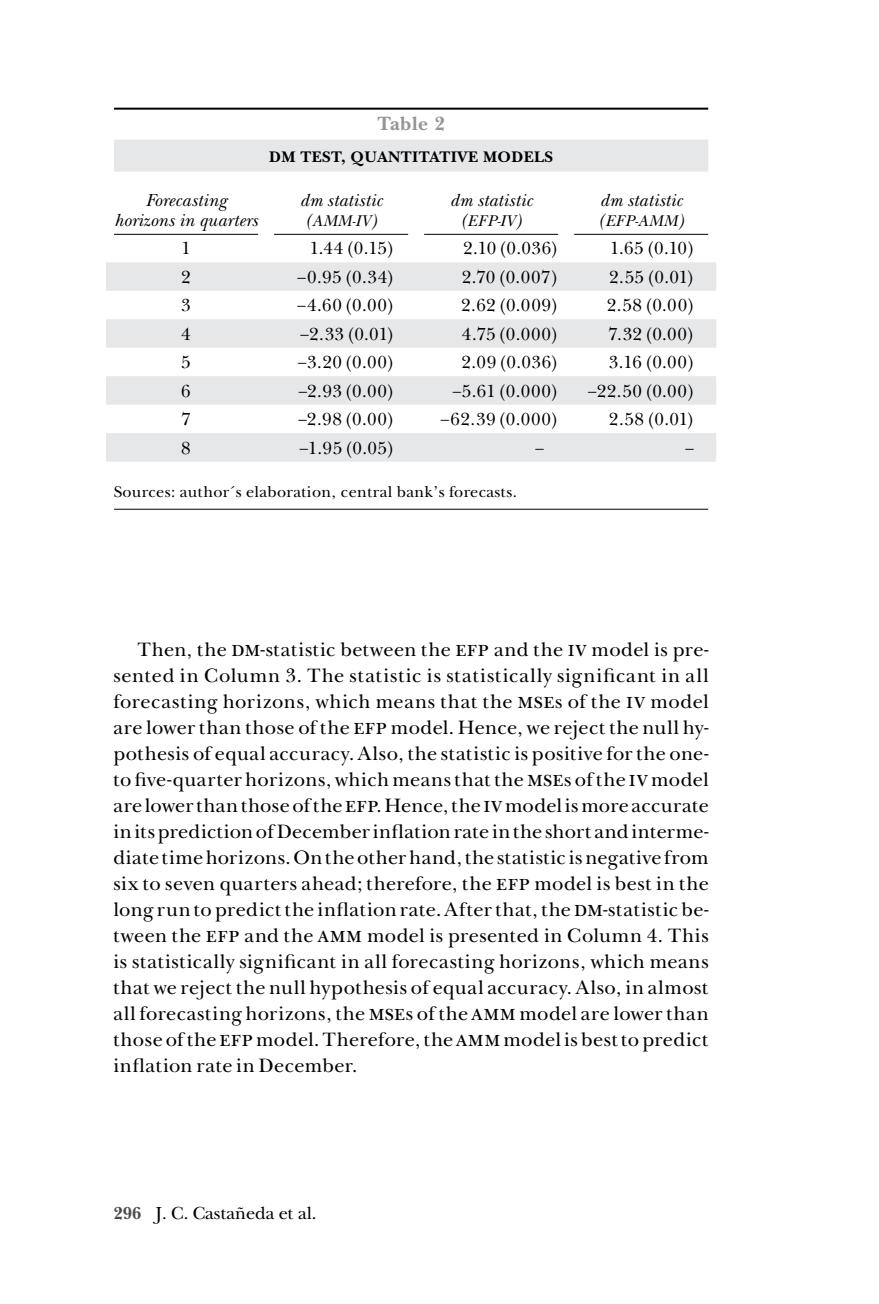
<style>
.page{position:relative;width:879px;height:1304px;background:#fff}
.page>*{position:absolute;margin:0;border:0;box-sizing:border-box;transform-origin:0 0}
.CUERPO_de_texto{font:20px/26px "New Baskerville ITC";letter-spacing:.03em;color:#000001;text-align:justify}
.Cuadro_numero{font:700 20px "New Baskerville Std";color:#939598}
.CUERPO_de_texto-2{font:18px "New Baskerville ITC";letter-spacing:.025em;color:#000001}
.Cuadro_cabezas{font:italic 18px/20px "New Baskerville ITC";letter-spacing:.015em;color:#000001;text-align:center}
.CUERPO_de_texto-3{font:18px "New Baskerville ITC";color:#000001}
.Cuadros_última_línea{font:16px "New Baskerville ITC";letter-spacing:.025em;color:#000001}
.Cuadro_titulo{font:700 16px "New Baskerville Std";letter-spacing:.025em;color:#000001}
.Cuadro_cabezas-2{font:16px "New Baskerville ITC Italic SC990";letter-spacing:.015em;color:#000001}
.s1{font-family:"New Baskerville ITC";font-style:italic;font-size:18px}
.s2{font-size:16.2px}
.s3{font-size:24px}
.s4{font-family:"New Baskerville Std";font-weight:700;color:#4b4c4d}
</style>
<div class="page">
<svg style="left:106px;top:262px;width:610px;height:200px;fill:#e6e7e9"></svg>
<hr style="left:114px;top:108px;width:594px;height:2px;background:#000001">
<div style="left:114px;top:140px;width:594px;height:32px;background:#e6e7e9"></div>
<hr style="left:114px;top:234px;width:144px;height:1px;background:#000001">
<hr style="left:274px;top:234px;width:134px;height:1px;background:#000001">
<hr style="left:424px;top:234px;width:134px;height:1px;background:#000001">
<hr style="left:574px;top:234px;width:134px;height:1px;background:#000001">
<hr style="left:114px;top:509px;width:594px;height:1px;background:#000001">
<p class="Cuadro_numero" style="left:377px;top:111px;width:69px">Table 2</p>
<p class="Cuadro_titulo" style="left:269px;top:147px;width:285px">DM TEST, QUANTITATIVE MODELS</p>
<p class="Cuadro_cabezas" style="left:114px;top:190px;width:145px">Forecasting horizons in quarters</p>
<p class="Cuadro_cabezas" style="left:300px;top:190px;width:84px">dm statistic</p>
<p class="Cuadro_cabezas-2" style="left:305px;top:211px;width:73px"><span class="s1">(</span>AMM<span class="s2">-</span>IV<span class="s1">)</span></p>
<p class="Cuadro_cabezas" style="left:450px;top:190px;width:84px">dm statistic</p>
<p class="Cuadro_cabezas-2" style="left:461px;top:211px;width:62px"><span class="s1">(</span>EFP<span class="s2">-</span>IV<span class="s1">)</span></p>
<p class="Cuadro_cabezas" style="left:600px;top:190px;width:84px">dm statistic</p>
<p class="Cuadro_cabezas-2" style="left:598px;top:211px;width:87px"><span class="s1">(</span>EFP<span class="s2">-</span>AMM<span class="s1">)</span></p>
<p class="CUERPO_de_texto-2" style="left:181px;top:238px;width:11px">1</p>
<p class="CUERPO_de_texto-2" style="left:309px;top:238px;width:86px">1.44 (0.15)</p>
<p class="CUERPO_de_texto-2" style="left:463px;top:238px;width:97px">2.10 (0.036)</p>
<p class="CUERPO_de_texto-2" style="left:609px;top:238px;width:86px">1.65 (0.10)</p>
<p class="CUERPO_de_texto-2" style="left:181px;top:266px;width:11px">2</p>
<p class="CUERPO_de_texto-2" style="left:297px;top:266px;width:98px">–0.95 (0.34)</p>
<p class="CUERPO_de_texto-2" style="left:462px;top:266px;width:98px">2.70 (0.007)</p>
<p class="CUERPO_de_texto-2" style="left:609px;top:266px;width:87px">2.55 (0.01)</p>
<p class="CUERPO_de_texto-2" style="left:181px;top:295px;width:11px">3</p>
<p class="CUERPO_de_texto-2" style="left:297px;top:295px;width:99px">–4.60 (0.00)</p>
<p class="CUERPO_de_texto-2" style="left:461px;top:295px;width:98px">2.62 (0.009)</p>
<p class="CUERPO_de_texto-2" style="left:607px;top:295px;width:89px">2.58 (0.00)</p>
<p class="CUERPO_de_texto-2" style="left:181px;top:323px;width:11px">4</p>
<p class="CUERPO_de_texto-2" style="left:300px;top:323px;width:95px">–2.33 (0.01)</p>
<p class="CUERPO_de_texto-2" style="left:462px;top:323px;width:98px">4.75 (0.000)</p>
<p class="CUERPO_de_texto-2" style="left:608px;top:323px;width:87px">7.32 (0.00)</p>
<p class="CUERPO_de_texto-2" style="left:181px;top:352px;width:11px">5</p>
<p class="CUERPO_de_texto-2" style="left:298px;top:352px;width:98px">–3.20 (0.00)</p>
<p class="CUERPO_de_texto-2" style="left:461px;top:352px;width:98px">2.09 (0.036)</p>
<p class="CUERPO_de_texto-2" style="left:609px;top:352px;width:87px">3.16 (0.00)</p>
<p class="CUERPO_de_texto-2" style="left:181px;top:380px;width:11px">6</p>
<p class="CUERPO_de_texto-2" style="left:298px;top:380px;width:97px">–2.93 (0.00)</p>
<p class="CUERPO_de_texto-2" style="left:452px;top:380px;width:107px">–5.61 (0.000)</p>
<p class="CUERPO_de_texto-2" style="left:588px;top:380px;width:108px">–22.50 (0.00)</p>
<p class="CUERPO_de_texto-2" style="left:181px;top:409px;width:11px">7</p>
<p class="CUERPO_de_texto-2" style="left:298px;top:409px;width:97px">–2.98 (0.00)</p>
<p class="CUERPO_de_texto-2" style="left:440px;top:409px;width:119px">–62.39 (0.000)</p>
<p class="CUERPO_de_texto-2" style="left:609px;top:409px;width:87px">2.58 (0.01)</p>
<p class="CUERPO_de_texto-2" style="left:181px;top:437px;width:11px">8</p>
<p class="CUERPO_de_texto-2" style="left:300px;top:437px;width:96px">–1.95 (0.05)</p>
<p class="CUERPO_de_texto-2" style="left:535px;top:437px;width:10px">–</p>
<p class="CUERPO_de_texto-2" style="left:685px;top:437px;width:10px">–</p>
<p class="Cuadros_última_línea" style="left:114px;top:482px;width:404px">Sources: author´s elaboration, central bank’s forecasts.</p>
<p class="CUERPO_de_texto" style="left:113px;top:637px;width:597px;text-indent:24px">Then, the <span class="s3">dm</span>-statistic between the <span class="s3">efp</span> and the <span class="s3">iv</span> model is pre&shy;sented in Column 3. The statistic is statistically significant in all forecasting horizons, which means that the <span class="s3">mse</span>s of the <span class="s3">iv</span> model are lower than those of the <span class="s3">efp</span> model. Hence, we reject the null hy&shy;pothesis of equal accuracy. Also, the statistic is positive for the one&shy;to five-quarter horizons, which means that the <span class="s3">mse</span>s of the <span class="s3">iv</span> model are lower than those of the <span class="s3">efp</span>. Hence, the <span class="s3">iv</span> model is more accurate in its prediction of December inflation rate in the short and interme&shy;diate time horizons. On the other hand, the statistic is negative from six to seven quarters ahead; therefore, the <span class="s3">efp</span> model is best in the long run to predict the inflation rate. After that, the <span class="s3">dm</span>-statistic be&shy;tween the <span class="s3">efp</span> and the <span class="s3">amm</span> model is presented in Column 4. This is statistically significant in all forecasting horizons, which means that we reject the null hypothesis of equal accuracy. Also, in almost all forecasting horizons, the <span class="s3">mse</span>s of the <span class="s3">amm</span> model are lower than those of the <span class="s3">efp</span> model. Therefore, the <span class="s3">amm</span> model is best to predict inflation rate in December.</p>
<p class="CUERPO_de_texto-3" style="left:113px;top:1202px;width:205px"><span class="s4">296</span> J. C. Castañeda et al.</p>
</div>
